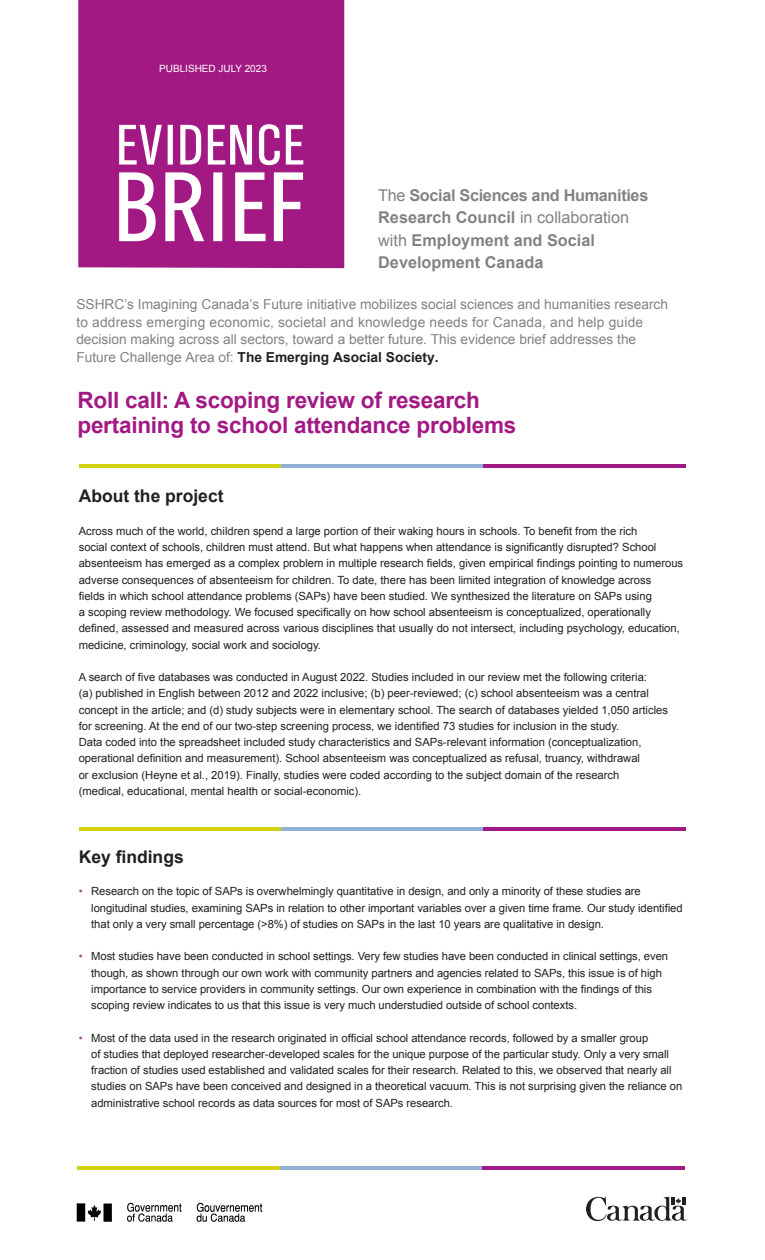
<style>
.page{position:relative;width:765px;height:1260px;background:#fff}
.page>*{position:absolute;margin:0;border:0;box-sizing:border-box;transform-origin:0 0}
.t1{font:700 22.5px/25px "Arial";letter-spacing:-.01em;color:#a31984}
.t2{font:700 17.5px "Arial";color:#231f20}
.t3{font:700 16.25px/22.5px "Arial";color:#808285}
.t4{font:13.75px/17.5px "Arial";color:#808285}
.t5{font:11.25px/16.2px "Arial";color:#231f20}
.t6{font:10px "Arial";color:#fff}
.s1{font-weight:400}
.s2{font-weight:700;color:#231f20}
.s3{color:#9f4c9d}
</style>
<div class="page">
<hr style="left:79px;top:827px;width:202px;height:4px;background:#d4d110">
<hr style="left:281px;top:827px;width:203px;height:4px;background:#92b0d5">
<hr style="left:484px;top:827px;width:202px;height:4px;background:#a31984">
<hr style="left:79px;top:464px;width:202px;height:4px;background:#d4d110">
<hr style="left:281px;top:464px;width:203px;height:4px;background:#92b0d5">
<hr style="left:484px;top:464px;width:202px;height:4px;background:#a31984">
<hr style="left:78px;top:1167px;width:202px;height:3px;background:#d4d110">
<hr style="left:280px;top:1167px;width:203px;height:3px;background:#92b0d5">
<hr style="left:482px;top:1167px;width:203px;height:3px;background:#a31984">
<svg style="left:586px;top:1196px;width:102px;height:25px"></svg>
<img style="left:77px;top:1203px;width:186px;height:19px">
<div style="left:78px;top:0;width:266px;height:268px;background:#a31984"></div>
<svg style="left:119px;top:124px;width:184px;height:41px"></svg>
<svg style="left:119px;top:172px;width:184px;height:69px"></svg>
<p class="t6" style="left:159px;top:62px;width:109px">PUBLISHED JULY 2023</p>
<p class="t3" style="left:378px;top:184px;width:272px"><span class="s1">The</span> Social Sciences and Humanities<br>Research Council <span class="s1">in collaboration with</span> Employment and Social<br>Development Canada</p>
<p class="t4" style="left:76px;top:296px;width:593px">SSHRC’s Imagining Canada’s Future initiative mobilizes social sciences and humanities research to address emerging economic, societal and knowledge needs for Canada, and help guide decision making across all sectors, toward a better future. This evidence brief addresses the Future Challenge Area of: <span class="s2">The Emerging Asocial Society.</span></p>
<p class="t1" style="left:77px;top:388px;width:440px">Roll call: A scoping review of research pertaining to school attendance problems</p>
<p class="t2" style="left:79px;top:485px;width:146px">About the project</p>
<p class="t5" style="left:79px;top:523px;width:606px">Across much of the world, children spend a large portion of their waking hours in schools. To benefit from the rich<br>social context of schools, children must attend. But what happens when attendance is significantly disrupted? School absenteeism has emerged as a complex problem in multiple research fields, given empirical findings pointing to numerous adverse consequences of absenteeism for children. To date, there has been limited integration of knowledge across<br>fields in which school attendance problems (SAPs) have been studied. We synthesized the literature on SAPs using<br>a scoping review methodology. We focused specifically on how school absenteeism is conceptualized, operationally defined, assessed and measured across various disciplines that usually do not intersect, including psychology, education, medicine, criminology, social work and sociology.</p>
<p class="t5" style="left:79px;top:669px;width:570px">A search of five databases was conducted in August 2022. Studies included in our review met the following criteria:</p>
<p class="t5" style="left:79px;top:685px;width:591px">(a) published in English between 2012 and 2022 inclusive; (b) peer-reviewed; (c) school absenteeism was a central concept in the article; and (d) study subjects were in elementary school. The search of databases yielded 1,050 articles</p>
<p class="t5" style="left:79px;top:718px;width:542px">for screening. At the end of our two-step screening process, we identified 73 studies for inclusion in the study.</p>
<p class="t5" style="left:79px;top:734px;width:564px">Data coded into the spreadsheet included study characteristics and SAPs-relevant information (conceptualization, operational definition and measurement). School absenteeism was conceptualized as refusal, truancy, withdrawal</p>
<p class="t5" style="left:79px;top:767px;width:542px">or exclusion (Heyne et al., 2019). Finally, studies were coded according to the subject domain of the research</p>
<p class="t5" style="left:79px;top:783px;width:284px">(medical, educational, mental health or social-economic).</p>
<p class="t2" style="left:79px;top:845px;width:107px">Key findings</p>
<p class="t5" style="left:91px;top:883px;width:593px;text-indent:-12px"><span class="s3">•</span> Research on the topic of SAPs is overwhelmingly quantitative in design, and only a minority of these studies are longitudinal studies, examining SAPs in relation to other important variables over a given time frame. Our study identified that only a very small percentage (&gt;8%) of studies on SAPs in the last 10 years are qualitative in design.</p>
<p class="t5" style="left:91px;top:948px;width:578px;text-indent:-12px"><span class="s3">•</span> Most studies have been conducted in school settings. Very few studies have been conducted in clinical settings, even though, as shown through our own work with community partners and agencies related to SAPs, this issue is of high importance to service providers in community settings. Our own experience in combination with the findings of this scoping review indicates to us that this issue is very much understudied outside of school contexts.</p>
<p class="t5" style="left:91px;top:1030px;width:593px;text-indent:-12px"><span class="s3">•</span> Most of the data used in the research originated in official school attendance records, followed by a smaller group<br>of studies that deployed researcher-developed scales for the unique purpose of the particular study. Only a very small fraction of studies used established and validated scales for their research. Related to this, we observed that nearly all studies on SAPs have been conceived and designed in a theoretical vacuum. This is not surprising given the reliance on administrative school records as data sources for most of SAPs research.</p>
</div>
